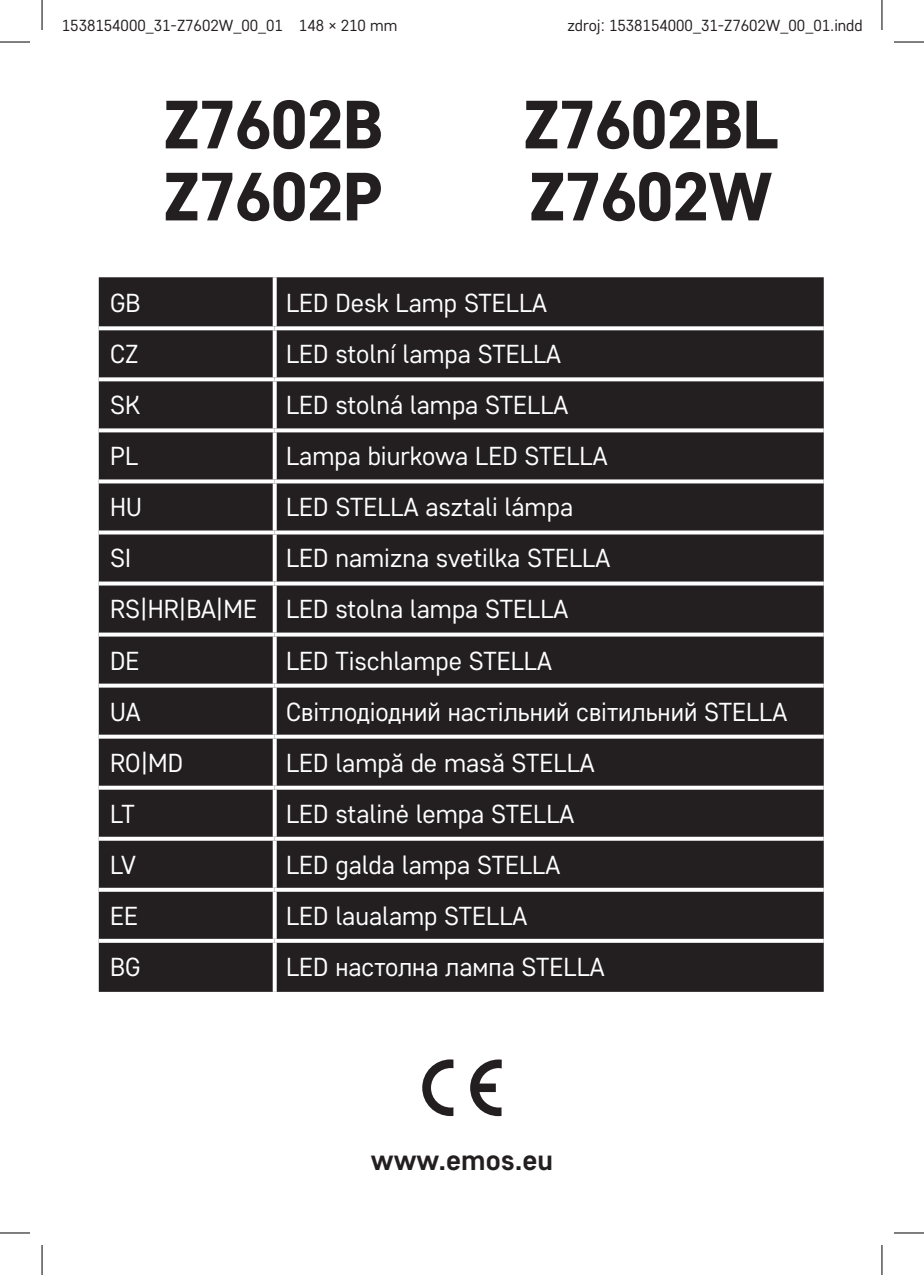
<style>
.page{position:relative;width:924px;height:1275px;background:#fff}
.page>*{position:absolute;margin:0;border:0;box-sizing:border-box;transform-origin:0 0}
.t1{font:800 68px/72px "Core Sans D65";letter-spacing:-.02em;color:#231f20}
.t2{font:700 28.8px "Core Sans D55";color:#231f20}
.t3{font:26px/51px "Core Sans D35";color:#fff}
.t4{font:16px "Core Sans D35";color:#231f20}
</style>
<div class="page">
<div style="left:99px;top:277px;width:724px;height:715px;background:#231f20"></div>
<svg style="left:272px;top:277px;width:4px;height:49px"></svg>
<svg style="left:99px;top:326px;width:175px;height:4px"></svg>
<svg style="left:274px;top:326px;width:549px;height:4px"></svg>
<svg style="left:272px;top:330px;width:4px;height:47px"></svg>
<svg style="left:99px;top:377px;width:175px;height:4px"></svg>
<svg style="left:274px;top:377px;width:549px;height:4px"></svg>
<svg style="left:272px;top:381px;width:4px;height:47px"></svg>
<svg style="left:99px;top:428px;width:175px;height:4px"></svg>
<svg style="left:274px;top:428px;width:549px;height:4px"></svg>
<svg style="left:272px;top:432px;width:4px;height:47px"></svg>
<svg style="left:99px;top:479px;width:175px;height:4px"></svg>
<svg style="left:274px;top:479px;width:549px;height:4px"></svg>
<svg style="left:272px;top:483px;width:4px;height:47px"></svg>
<svg style="left:99px;top:530px;width:175px;height:4px"></svg>
<svg style="left:274px;top:530px;width:549px;height:4px"></svg>
<svg style="left:272px;top:534px;width:4px;height:47px"></svg>
<svg style="left:99px;top:581px;width:175px;height:4px"></svg>
<svg style="left:274px;top:581px;width:549px;height:4px"></svg>
<svg style="left:272px;top:585px;width:4px;height:47px"></svg>
<svg style="left:99px;top:632px;width:175px;height:4px"></svg>
<svg style="left:274px;top:632px;width:549px;height:4px"></svg>
<svg style="left:272px;top:636px;width:4px;height:47px"></svg>
<svg style="left:99px;top:683px;width:175px;height:4px"></svg>
<svg style="left:274px;top:683px;width:549px;height:4px"></svg>
<svg style="left:272px;top:687px;width:4px;height:47px"></svg>
<svg style="left:99px;top:734px;width:175px;height:4px"></svg>
<svg style="left:274px;top:734px;width:549px;height:4px"></svg>
<svg style="left:272px;top:738px;width:4px;height:47px"></svg>
<svg style="left:99px;top:785px;width:175px;height:4px"></svg>
<svg style="left:274px;top:785px;width:549px;height:4px"></svg>
<svg style="left:272px;top:789px;width:4px;height:47px"></svg>
<svg style="left:99px;top:836px;width:175px;height:4px"></svg>
<svg style="left:274px;top:836px;width:549px;height:4px"></svg>
<svg style="left:272px;top:840px;width:4px;height:47px"></svg>
<svg style="left:99px;top:887px;width:175px;height:4px"></svg>
<svg style="left:274px;top:887px;width:549px;height:4px"></svg>
<svg style="left:272px;top:891px;width:4px;height:48px"></svg>
<svg style="left:99px;top:939px;width:175px;height:4px"></svg>
<svg style="left:274px;top:939px;width:549px;height:4px"></svg>
<svg style="left:272px;top:943px;width:4px;height:49px"></svg>
<svg style="left:422px;top:1059px;width:79px;height:57px"></svg>
<hr style="left:0;top:42px;width:30px;height:1px;background:#000">
<hr style="left:893px;top:42px;width:30px;height:1px;background:#000">
<hr style="left:0;top:1232px;width:30px;height:1px;background:#000">
<hr style="left:893px;top:1232px;width:30px;height:1px;background:#000">
<hr style="left:42px;top:0;width:1px;height:30px;background:#000">
<hr style="left:42px;top:1245px;width:1px;height:30px;background:#000">
<hr style="left:881px;top:0;width:1px;height:30px;background:#000">
<hr style="left:881px;top:1245px;width:1px;height:30px;background:#000">
<p class="t4" style="left:62px;top:15px;width:337px">1538154000_31-Z7602W_00_01 148 × 210 mm</p>
<p class="t4" style="left:567px;top:15px;width:297px">zdroj: 1538154000_31-Z7602W_00_01.indd</p>
<h1 class="t1" style="left:163px;top:86px;width:222px">Z7602B<br>Z7602P</h1>
<h1 class="t1" style="left:523px;top:86px;width:256px">Z7602BL<br>Z7602W</h1>
<p class="t3" style="left:110px;top:277px;width:32px">GB</p>
<p class="t3" style="left:286px;top:277px;width:262px">LED Desk Lamp STELLA</p>
<p class="t3" style="left:110px;top:328px;width:30px">CZ</p>
<p class="t3" style="left:286px;top:328px;width:276px">LED stolní lampa STELLA</p>
<p class="t3" style="left:110px;top:379px;width:31px">SK</p>
<p class="t3" style="left:286px;top:379px;width:283px">LED stolná lampa STELLA</p>
<p class="t3" style="left:110px;top:430px;width:30px">PL</p>
<p class="t3" style="left:286px;top:430px;width:323px">Lampa biurkowa LED STELLA</p>
<p class="t3" style="left:110px;top:481px;width:33px">HU</p>
<p class="t3" style="left:286px;top:481px;width:288px">LED STELLA asztali lámpa</p>
<p class="t3" style="left:110px;top:532px;width:22px">SI</p>
<p class="t3" style="left:110px;top:532px;width:501px;text-indent:176px">LED namizna svetilka STELLA<br>RS|HR|BA|ME LED stolna lampa STELLA<br>DE</p>
<p class="t3" style="left:286px;top:634px;width:267px">LED Tischlampe STELLA</p>
<p class="t3" style="left:110px;top:685px;width:32px">UA</p>
<p class="t3" style="left:286px;top:685px;width:502px">Світлодіодний настільний світильний STELLA</p>
<p class="t3" style="left:110px;top:736px;width:74px">RO|MD</p>
<p class="t3" style="left:286px;top:736px;width:310px">LED lampă de masă STELLA</p>
<p class="t3" style="left:110px;top:787px;width:26px">LT</p>
<p class="t3" style="left:286px;top:787px;width:289px">LED stalinė lempa STELLA</p>
<p class="t3" style="left:110px;top:838px;width:27px">LV</p>
<p class="t3" style="left:286px;top:838px;width:275px">LED galda lampa STELLA</p>
<p class="t3" style="left:110px;top:889px;width:30px">EE</p>
<p class="t3" style="left:286px;top:889px;width:243px">LED laualamp STELLA</p>
<p class="t3" style="left:110px;top:940px;width:32px">BG</p>
<p class="t3" style="left:286px;top:940px;width:320px">LED настолна лампа STELLA</p>
<p class="t2" style="left:371px;top:1141px;width:184px">www.emos.eu</p>
</div>
